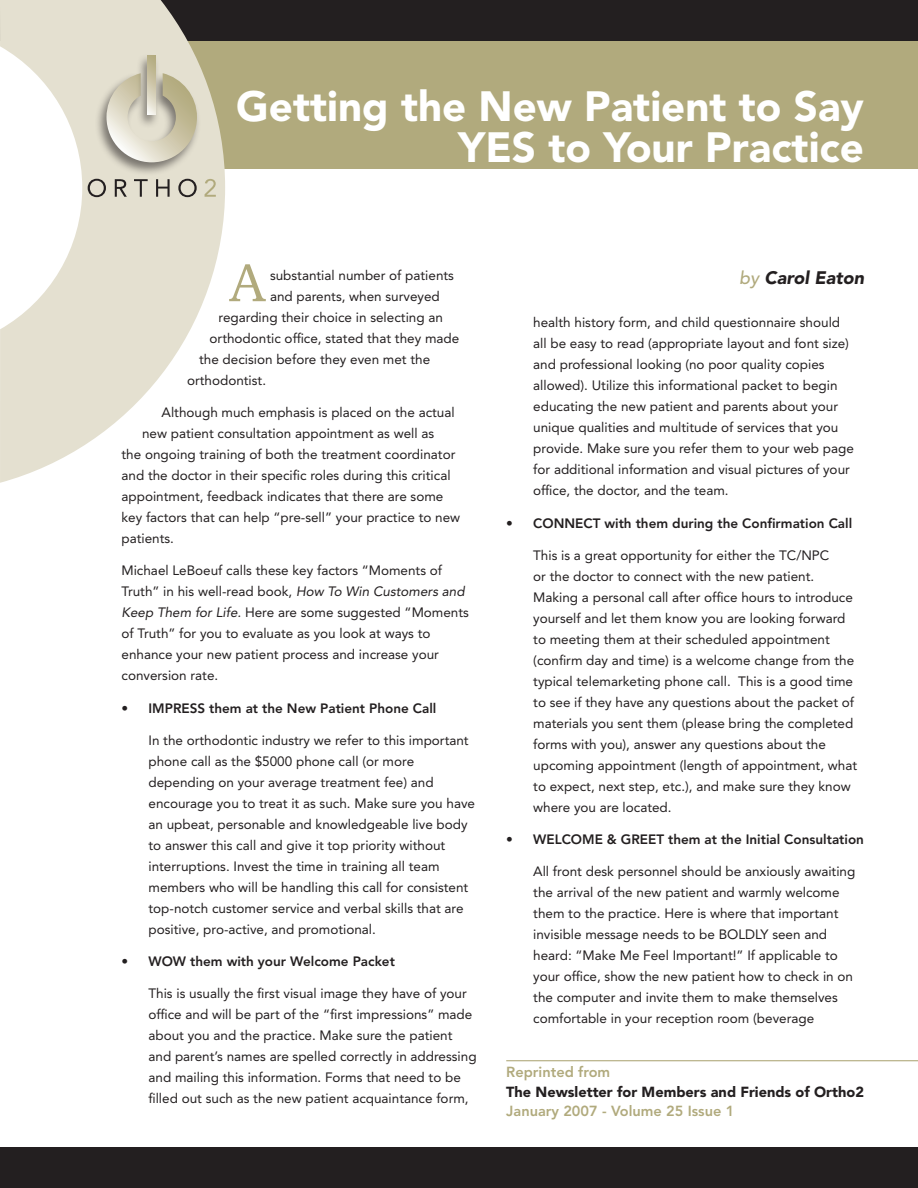
<style>
.page{position:relative;width:918px;height:1188px;background:#fff}
.page>*{position:absolute;margin:0;border:0;box-sizing:border-box;transform-origin:0 0}
.First_paragraph{font:54.15px "Bookman Old Style";color:#b1aa7d}
.Article_Title{font:900 42px "Avenir LT Std";color:#fff}
.Byline{font:italic 900 18px "Avenir LT Std";color:#231f20}
.Newsletter_for{font:900 14.55px "Avenir LT Std";color:#231f20}
.Date_and_volume{font:800 14.55px "Avenir LT Std";color:#b1aa7d}
.Reprinted_from{font:800 14.55px "Avenir LT Std";color:#b1aa7d}
.Normal_Hanging{font:13.5px/21px "Avenir LT Std";color:#231f20}
.Normal_paragraph{font:13.5px/21px "Avenir LT Std";color:#231f20}
.First_paragraph-2{font:13.5px "Avenir LT Std";color:#231f20}
.Bullets_flush{font:800 13.5px "Avenir LT Std";color:#231f20}
.s1{font-style:italic}
.s2{font-weight:400}
.s3{font-weight:500;color:#b1aa7d}
</style>
<div class="page">
<hr style="left:506px;top:1060px;width:412px;height:1px;background:#b1aa7d">
<div style="left:0;top:1148px;width:918px;height:40px;background:#231f20"></div>
<div style="left:171px;top:0;width:747px;height:169px;background:#b1aa7d"></div>
<div style="left:0;top:0;width:918px;height:40px;background:#231f20"></div>
<svg style="left:0;top:0;width:225px;height:483px;fill:#e4e0d0"></svg>
<div style="left:95px;top:71px;width:106px;height:104px;background:#231f20;opacity:.55"></div>
<svg style="left:106px;top:73px;width:91px;height:89px"></svg>
<div style="left:136px;top:54px;width:24px;height:75px;background:#231f20;opacity:.55"></div>
<svg style="left:148px;top:56px;width:8px;height:59px"></svg>
<svg style="left:88px;top:179px;width:18px;height:18px"></svg>
<svg style="left:115px;top:179px;width:12px;height:18px"></svg>
<svg style="left:134px;top:179px;width:14px;height:18px"></svg>
<svg style="left:156px;top:179px;width:14px;height:18px"></svg>
<svg style="left:178px;top:179px;width:19px;height:18px"></svg>
<svg style="left:205px;top:179px;width:11px;height:18px"></svg>
<p class="Article_Title" style="left:236px;top:81px;width:629px">Getting the New Patient to Say</p>
<p class="Article_Title" style="left:458px;top:122px;width:407px">YES to Your Practice</p>
<p class="First_paragraph" style="left:229px;top:247px;width:38px">A</p>
<p class="First_paragraph-2" style="left:270px;top:268px;width:186px">substantial number of patients</p>
<p class="First_paragraph-2" style="left:270px;top:289px;width:171px">and parents, when surveyed</p>
<p class="First_paragraph-2" style="left:219px;top:310px;width:226px">regarding their choice in selecting an</p>
<p class="First_paragraph-2" style="left:210px;top:331px;width:251px">orthodontic office, stated that they made</p>
<p class="First_paragraph-2" style="left:199px;top:352px;width:233px">the decision before they even met the</p>
<p class="First_paragraph-2" style="left:187px;top:373px;width:81px">orthodontist.</p>
<p class="Normal_paragraph" style="left:162px;top:402px;width:295px">Although much emphasis is placed on the actual</p>
<p class="Normal_paragraph" style="left:142px;top:423px;width:294px">new patient consultation appointment as well as</p>
<p class="Normal_paragraph" style="left:122px;top:444px;width:336px">the ongoing training of both the treatment coordinator</p>
<p class="Normal_paragraph" style="left:122px;top:465px;width:331px">and the doctor in their specific roles during this critical</p>
<p class="Normal_paragraph" style="left:122px;top:486px;width:323px">appointment, feedback indicates that there are some</p>
<p class="Normal_paragraph" style="left:122px;top:507px;width:340px">key factors that can help “pre-sell” your practice to new</p>
<p class="Normal_paragraph" style="left:122px;top:528px;width:54px">patients.</p>
<p class="Normal_paragraph" style="left:122px;top:560px;width:349px">Michael LeBoeuf calls these key factors “Moments of Truth” in his well-read book, <span class="s1">How To Win Customers and Keep Them for Life.</span> Here are some suggested “Moments of Truth” for you to evaluate as you look at ways to enhance your new patient process and increase your conversion rate.</p>
<p class="Bullets_flush" style="left:122px;top:700px;width:316px"><span class="s2">•</span> IMPRESS them at the New Patient Phone Call</p>
<p class="Normal_Hanging" style="left:148px;top:730px;width:328px">In the orthodontic industry we refer to this important phone call as the $5000 phone call (or more depending on your average treatment fee) and encourage you to treat it as such. Make sure you have an upbeat, personable and knowledgeable live body to answer this call and give it top priority without interruptions. Invest the time in training all team members who will be handling this call for consistent top-notch customer service and verbal skills that are positive, pro-active, and promotional.</p>
<p class="Bullets_flush" style="left:122px;top:953px;width:275px"><span class="s2">•</span> WOW them with your Welcome Packet</p>
<p class="Normal_Hanging" style="left:148px;top:983px;width:330px">This is usually the first visual image they have of your office and will be part of the “first impressions” made about you and the practice. Make sure the patient and parent’s names are spelled correctly in addressing and mailing this information. Forms that need to be filled out such as the new patient acquaintance form,</p>
<p class="Byline" style="left:739px;top:266px;width:126px"><span class="s3">by</span> Carol Eaton</p>
<p class="Normal_Hanging" style="left:533px;top:312px;width:322px">health history form, and child questionnaire should all be easy to read (appropriate layout and font size) and professional looking (no poor quality copies allowed). Utilize this informational packet to begin educating the new patient and parents about your unique qualities and multitude of services that you provide. Make sure you refer them to your web page for additional information and visual pictures of your office, the doctor, and the team.</p>
<p class="Bullets_flush" style="left:506px;top:515px;width:347px"><span class="s2">•</span> CONNECT with them during the Confirmation Call</p>
<p class="Normal_Hanging" style="left:533px;top:545px;width:325px">This is a great opportunity for either the TC/NPC<br>or the doctor to connect with the new patient.<br>Making a personal call after office hours to introduce yourself and let them know you are looking forward to meeting them at their scheduled appointment (confirm day and time) is a welcome change from the typical telemarketing phone call. This is a good time to see if they have any questions about the packet of materials you sent them (please bring the completed forms with you), answer any questions about the upcoming appointment (length of appointment, what to expect, next step, etc.), and make sure they know where you are located.</p>
<p class="Bullets_flush" style="left:506px;top:831px;width:359px"><span class="s2">•</span> WELCOME &amp; GREET them at the Initial Consultation</p>
<p class="Normal_Hanging" style="left:533px;top:861px;width:324px">All front desk personnel should be anxiously awaiting the arrival of the new patient and warmly welcome them to the practice. Here is where that important invisible message needs to be BOLDLY seen and heard: “Make Me Feel Important!” If applicable to your office, show the new patient how to check in on the computer and invite them to make themselves comfortable in your reception room (beverage</p>
<p class="Reprinted_from" style="left:506px;top:1064px;width:106px">Reprinted from</p>
<p class="Newsletter_for" style="left:506px;top:1083px;width:359px">The Newsletter for Members and Friends of Ortho2</p>
<p class="Date_and_volume" style="left:506px;top:1103px;width:230px">January 2007 - Volume 25 Issue 1</p>
</div>
